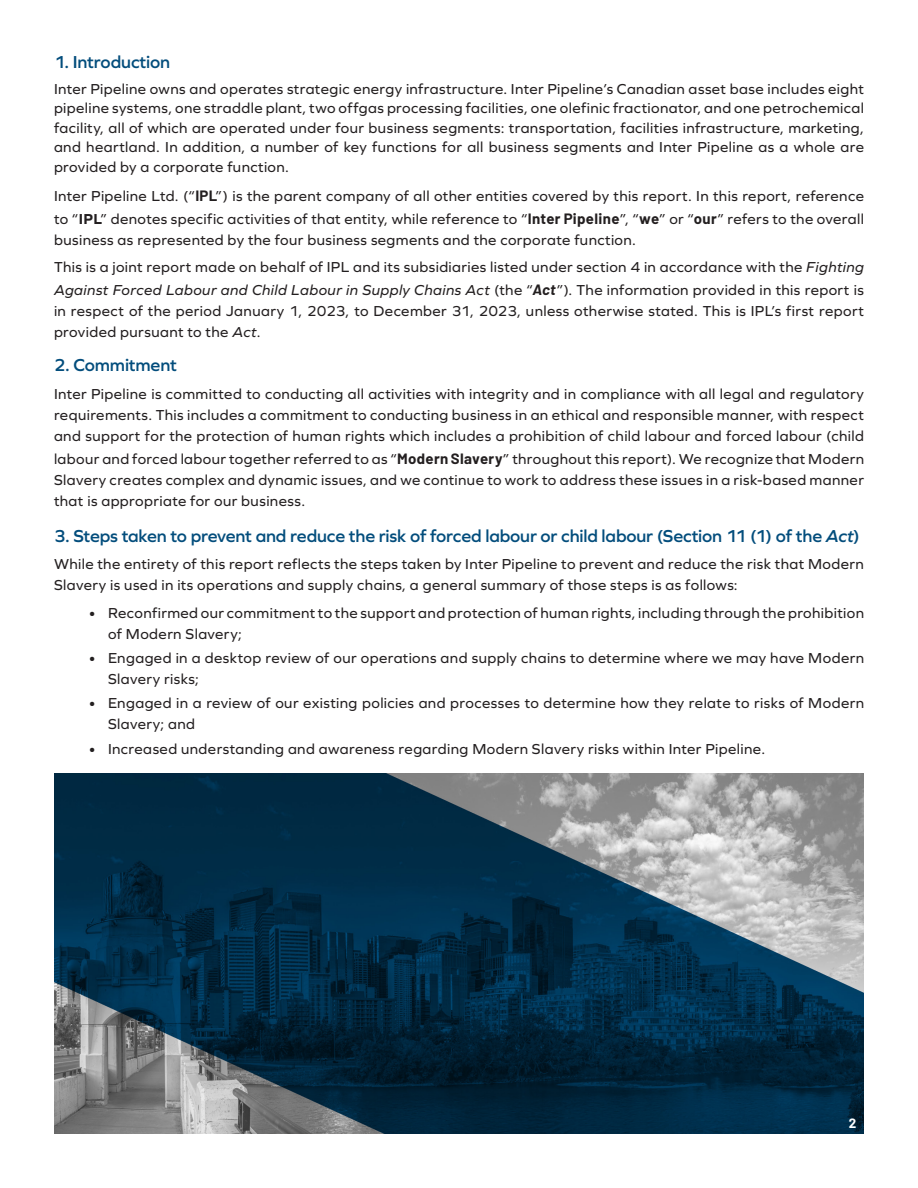
<style>
.page{position:relative;width:918px;height:1188px;background:#fff}
.page>*{position:absolute;margin:0;border:0;box-sizing:border-box;transform-origin:0 0}
.Section_Header{font:600 18px "Graphie";letter-spacing:-.01em;color:#034d7c}
.Justified{font:15px/21px "Graphie";letter-spacing:.025em;color:#231f20}
.t1{font:700 13.5px "Barlow";color:#fff}
.s1{font-family:"Barlow";font-weight:700}
.s2{font-weight:700}
.s3{font-style:italic}
.s4{font-family:"Barlow";font-weight:700;font-style:italic}
</style>
<div class="page">
<img style="left:54px;top:774px;width:810px;height:360px">
<p class="Section_Header" style="left:54px;top:51px;width:118px">1. Introduction</p>
<p class="Justified" style="left:54px;top:79px;width:812px;line-height:19.5px;text-align:justify">Inter Pipeline owns and operates strategic energy infrastructure. Inter Pipeline’s Canadian asset base includes eight pipeline systems, one straddle plant, two offgas processing facilities, one olefinic fractionator, and one petrochemical facility, all of which are operated under four business segments: transportation, facilities infrastructure, marketing, and heartland. In addition, a number of key functions for all business segments and Inter Pipeline as a whole are provided by a corporate function.</p>
<p class="Justified" style="left:54px;top:184px;width:812px;line-height:22.5px">Inter Pipeline Ltd. (“<span class="s1">IPL</span>”) is the parent company of all other entities covered by this report. In this report, reference to “<span class="s2">IPL</span>” denotes specific activities of that entity, while reference to “<span class="s1">Inter Pipeline</span>”, “<span class="s1">we</span>” or “<span class="s1">our</span>” refers to the overall</p>
<p class="Justified" style="left:54px;top:229px;width:584px">business as represented by the four business segments and the corporate function.</p>
<p class="Justified" style="left:54px;top:256px;width:811px;line-height:22.5px">This is a joint report made on behalf of IPL and its subsidiaries listed under section 4 in accordance with the <span class="s3">Fighting<br>Against Forced Labour and Child Labour in Supply Chains Act</span> (the “<span class="s4">Act</span>”). The information provided in this report is</p>
<p class="Justified" style="left:54px;top:300px;width:812px">in respect of the period January 1, 2023, to December 31, 2023, unless otherwise stated. This is IPL’s first report provided pursuant to the <span class="s3">Act</span>.</p>
<p class="Section_Header" style="left:54px;top:355px;width:124px">2. Commitment</p>
<p class="Justified" style="left:54px;top:383px;width:812px;text-align:justify">Inter Pipeline is committed to conducting all activities with integrity and in compliance with all legal and regulatory requirements. This includes a commitment to conducting business in an ethical and responsible manner, with respect and support for the protection of human rights which includes a prohibition of child labour and forced labour (child</p>
<p class="Justified" style="left:54px;top:448px;width:812px;text-align:justify">labour and forced labour together referred to as “<span class="s1">Modern Slavery</span>” throughout this report). We recognize that Modern Slavery creates complex and dynamic issues, and we continue to work to address these issues in a risk-based manner that is appropriate for our business.</p>
<p class="Section_Header" style="left:54px;top:525px;width:807px">3. Steps taken to prevent and reduce the risk of forced labour or child labour (Section 11 (1) of the <span class="s3">Act</span>)</p>
<p class="Justified" style="left:54px;top:553px;width:811px">While the entirety of this report reflects the steps taken by Inter Pipeline to prevent and reduce the risk that Modern<br>Slavery is used in its operations and supply chains, a general summary of those steps is as follows:</p>
<p class="Justified" style="left:108px;top:602px;width:758px;text-indent:-20px">• Reconfirmed our commitment to the support and protection of human rights, including through the prohibition of Modern Slavery;</p>
<p class="Justified" style="left:108px;top:647px;width:758px;text-indent:-20px">• Engaged in a desktop review of our operations and supply chains to determine where we may have Modern<br>Slavery risks;</p>
<p class="Justified" style="left:108px;top:693px;width:758px;text-indent:-20px">• Engaged in a review of our existing policies and processes to determine how they relate to risks of Modern<br>Slavery; and</p>
<p class="Justified" style="left:89px;top:738px;width:678px">• Increased understanding and awareness regarding Modern Slavery risks within Inter Pipeline.</p>
<p class="t1" style="left:849px;top:1115px;width:9px">2</p>
</div>
